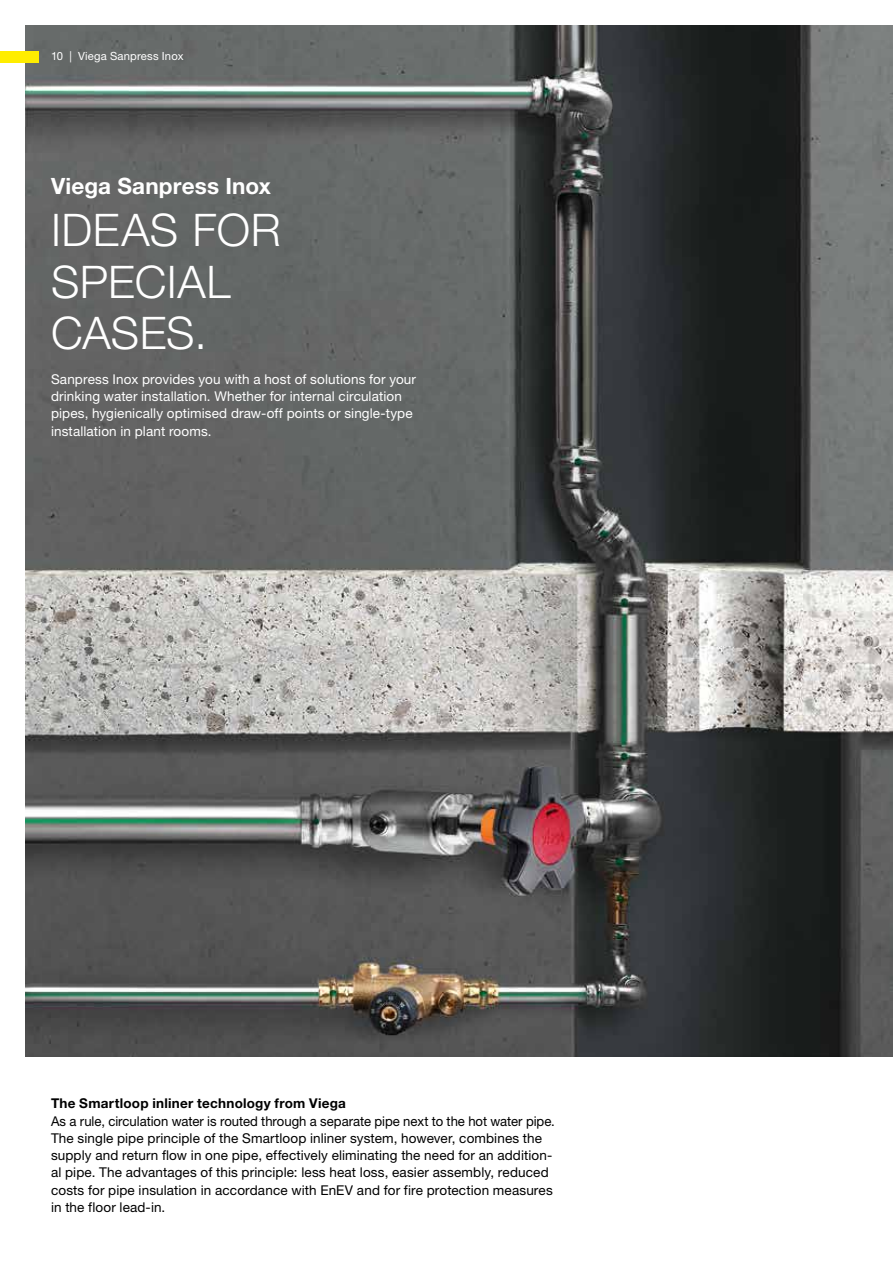
<style>
.page{position:relative;width:893px;height:1263px;background:#fff}
.page>*{position:absolute;margin:0;border:0;box-sizing:border-box;transform-origin:0 0}
.t1{font:45px/51.8px "M Ying Hei PR Cfor Viega W3";letter-spacing:.01em;color:#fff}
.t2{font:22.5px "M Ying Hei PR Cfor Viega W7";letter-spacing:.005em;color:#fff}
.t3{font:13.5px/17.2px "M Ying Hei PR Cfor Viega W4";letter-spacing:.01em;color:#000}
.t4{font:13.5px/17.2px "M Ying Hei PR Cfor Viega W4";letter-spacing:.01em;color:#fff}
.t5{font:13.5px "M Ying Hei PR Cfor Viega W7";letter-spacing:.02em;color:#000}
.t6{font:11.25px "M Ying Hei PR Cfor Viega W4";letter-spacing:.015em;color:#fff}
</style>
<div class="page">
<img style="left:26px;top:26px;width:867px;height:1031px">
<div style="left:0;top:51px;width:38px;height:11px;background:#ffed00"></div>
<p class="t6" style="left:51px;top:49px;width:134px">10 | Viega Sanpress Inox</p>
<h2 class="t2" style="left:51px;top:172px;width:221px">Viega Sanpress Inox</h2>
<h1 class="t1" style="left:51px;top:204px;width:231px">IDEAS FOR<br>SPECIAL<br>CASES.</h1>
<p class="t4" style="left:51px;top:370px;width:366px">Sanpress Inox provides you with a host of solutions for your drinking water installation. Whether for internal circulation pipes, hygienically optimised draw-off points or single-type installation in plant rooms.</p>
<p class="t5" style="left:51px;top:1095px;width:297px">The Smartloop inliner technology from Viega</p>
<p class="t3" style="left:51px;top:1112px;width:505px">As a rule, circulation water is routed through a separate pipe next to the hot water pipe.<br>The single pipe principle of the Smartloop inliner system, however, combines the supply and return flow in one pipe, effectively eliminating the need for an addition&shy;al pipe. The advantages of this principle: less heat loss, easier assembly, reduced costs for pipe insulation in accordance with EnEV and for fire protection measures in the floor lead-in.</p>
</div>
